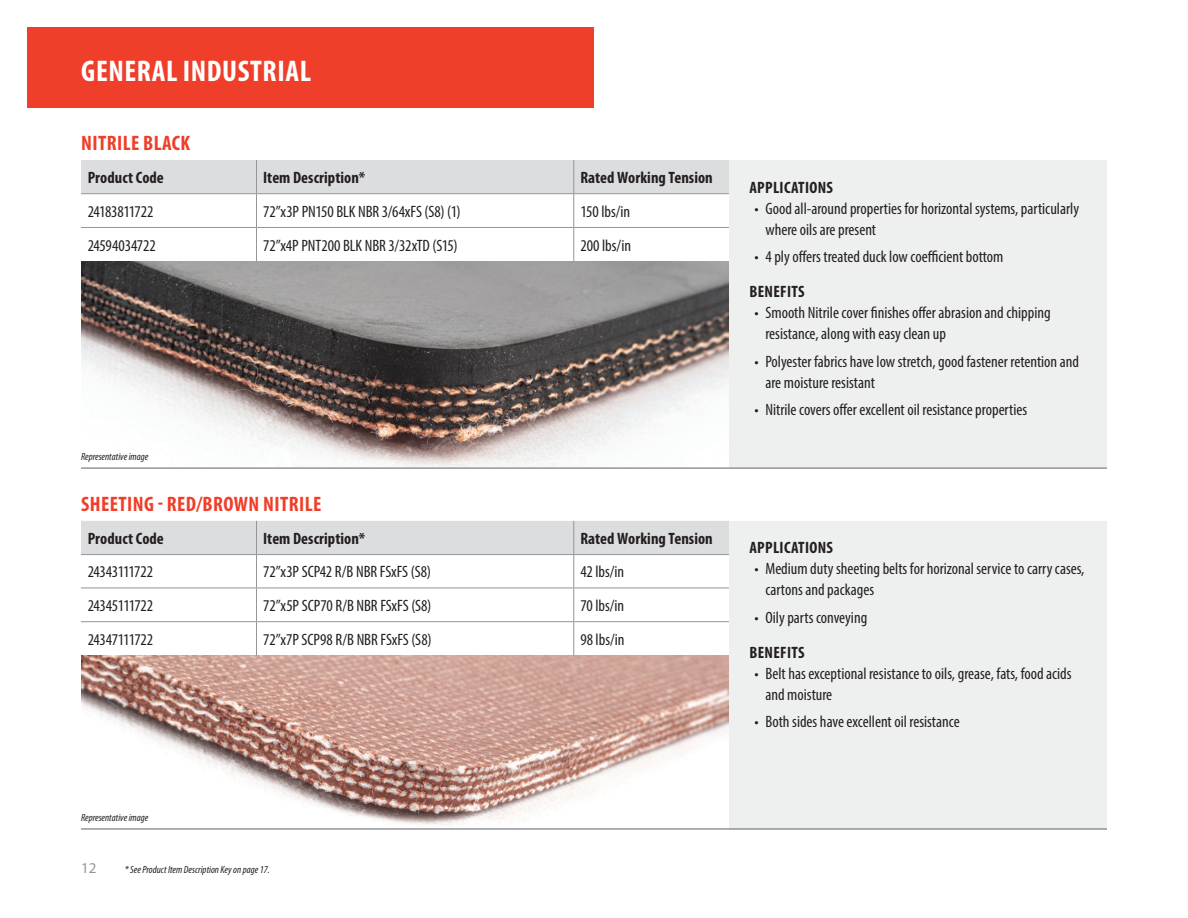
<style>
.page{position:relative;width:1188px;height:918px;background:#fff}
.page>*{position:absolute;margin:0;border:0;box-sizing:border-box;transform-origin:0 0}
.t1{font:700 condensed 30px "Myriad Pro";letter-spacing:.02em;color:#fff}
.t2{font:700 condensed 21px "Myriad Pro";letter-spacing:.02em;color:#ef3e29}
.t3{font:condensed 16.5px/21px "Myriad Pro";color:#231f20}
.t4{font:700 condensed 16.5px "Myriad Pro";letter-spacing:.005em;color:#231f20}
.t5{font:condensed 16.5px "Myriad Pro";letter-spacing:-.02em;color:#231f20}
.t6{font:15px "Myriad Pro";color:#939598}
.t7{font:italic condensed 10.5px "Myriad Pro";color:#231f20}
</style>
<div class="page">
<img style="left:81px;top:655px;width:648px;height:171px">
<div style="left:81px;top:160px;width:648px;height:33px;background:#dcdddf"></div>
<hr style="left:256px;top:160px;width:1px;height:33px;background:#939598">
<hr style="left:573px;top:160px;width:1px;height:33px;background:#939598">
<hr style="left:81px;top:193px;width:175px;height:1px;background:#939598">
<hr style="left:256px;top:193px;width:318px;height:1px;background:#939598">
<hr style="left:256px;top:194px;width:1px;height:33px;background:#939598">
<hr style="left:574px;top:193px;width:155px;height:1px;background:#939598">
<hr style="left:573px;top:194px;width:1px;height:33px;background:#939598">
<hr style="left:81px;top:227px;width:175px;height:1px;background:#939598">
<hr style="left:256px;top:227px;width:318px;height:1px;background:#939598">
<hr style="left:256px;top:228px;width:1px;height:33px;background:#939598">
<hr style="left:574px;top:227px;width:155px;height:1px;background:#939598">
<hr style="left:573px;top:228px;width:1px;height:33px;background:#939598">
<img style="left:81px;top:261px;width:648px;height:206px">
<div style="left:729px;top:160px;width:378px;height:309px;background:#eeefef"></div>
<div style="left:81px;top:521px;width:648px;height:33px;background:#dcdddf"></div>
<hr style="left:256px;top:521px;width:1px;height:33px;background:#939598">
<hr style="left:573px;top:521px;width:1px;height:33px;background:#939598">
<hr style="left:81px;top:554px;width:175px;height:1px;background:#939598">
<hr style="left:256px;top:554px;width:318px;height:1px;background:#939598">
<hr style="left:256px;top:555px;width:1px;height:33px;background:#939598">
<hr style="left:574px;top:554px;width:155px;height:1px;background:#939598">
<hr style="left:573px;top:555px;width:1px;height:33px;background:#939598">
<hr style="left:81px;top:588px;width:175px;height:1px;background:#939598">
<hr style="left:256px;top:588px;width:318px;height:1px;background:#939598">
<hr style="left:256px;top:588px;width:1px;height:33px;background:#939598">
<hr style="left:574px;top:588px;width:155px;height:1px;background:#939598">
<hr style="left:573px;top:588px;width:1px;height:33px;background:#939598">
<hr style="left:81px;top:621px;width:175px;height:1px;background:#939598">
<hr style="left:256px;top:621px;width:318px;height:1px;background:#939598">
<hr style="left:256px;top:622px;width:1px;height:33px;background:#939598">
<hr style="left:574px;top:621px;width:155px;height:1px;background:#939598">
<hr style="left:573px;top:622px;width:1px;height:33px;background:#939598">
<div style="left:729px;top:521px;width:378px;height:309px;background:#eeefef"></div>
<div style="left:27px;top:27px;width:567px;height:81px;background:#ef3e29"></div>
<hr style="left:81px;top:467px;width:1026px;height:2px;background:#939598">
<hr style="left:81px;top:828px;width:1026px;height:2px;background:#939598">
<h1 class="t1" style="left:81px;top:54px;width:231px">GENERAL INDUSTRIAL</h1>
<p class="t2" style="left:81px;top:131px;width:111px">NITRILE BLACK</p>
<p class="t4" style="left:88px;top:168px;width:78px">Product Code</p>
<p class="t4" style="left:263px;top:168px;width:103px">Item Description*</p>
<p class="t4" style="left:580px;top:168px;width:134px">Rated Working Tension</p>
<p class="t3" style="left:88px;top:201px;width:67px">24183811722</p>
<p class="t3" style="left:263px;top:201px;width:199px">72”x3P PN150 BLK NBR 3/64xFS (S8) (1)</p>
<p class="t3" style="left:580px;top:201px;width:51px">150 lbs/in</p>
<p class="t3" style="left:88px;top:234px;width:70px">24594034722</p>
<p class="t3" style="left:263px;top:234px;width:196px">72”x4P PNT200 BLK NBR 3/32xTD (S15)</p>
<p class="t3" style="left:580px;top:234px;width:52px">200 lbs/in</p>
<p class="t7" style="left:81px;top:451px;width:69px">Representative image</p>
<p class="t2" style="left:81px;top:492px;width:242px">SHEETING - RED/BROWN NITRILE</p>
<p class="t4" style="left:88px;top:529px;width:78px">Product Code</p>
<p class="t4" style="left:263px;top:529px;width:103px">Item Description*</p>
<p class="t4" style="left:580px;top:529px;width:134px">Rated Working Tension</p>
<p class="t5" style="left:88px;top:562px;width:67px">24343111722</p>
<p class="t3" style="left:263px;top:561px;width:169px">72”x3P SCP42 R/B NBR FSxFS (S8)</p>
<p class="t3" style="left:580px;top:561px;width:45px">42 lbs/in</p>
<p class="t3" style="left:88px;top:595px;width:67px">24345111722</p>
<p class="t3" style="left:263px;top:595px;width:170px">72”x5P SCP70 R/B NBR FSxFS (S8)</p>
<p class="t3" style="left:580px;top:595px;width:45px">70 lbs/in</p>
<p class="t3" style="left:88px;top:629px;width:67px">24347111722</p>
<p class="t3" style="left:263px;top:629px;width:170px">72”x7P SCP98 R/B NBR FSxFS (S8)</p>
<p class="t3" style="left:580px;top:629px;width:46px">98 lbs/in</p>
<p class="t7" style="left:81px;top:812px;width:69px">Representative image</p>
<p class="t6" style="left:81px;top:859px;width:17px">12</p>
<p class="t7" style="left:125px;top:863px;width:147px">* See Product Item Description Key on page 17.</p>
<p class="t4" style="left:749px;top:178px;width:85px">APPLICATIONS</p>
<p class="t3" style="left:765px;top:197px;width:315px;text-indent:-11px">• Good all-around properties for horizontal systems, particularly where oils are present</p>
<p class="t3" style="left:755px;top:246px;width:250px">• 4 ply offers treated duck low coefficient bottom</p>
<p class="t4" style="left:749px;top:282px;width:57px">BENEFITS</p>
<p class="t3" style="left:765px;top:302px;width:287px;text-indent:-11px">• Smooth Nitrile cover finishes offer abrasion and chipping resistance, along with easy clean up</p>
<p class="t3" style="left:765px;top:350px;width:315px;text-indent:-11px">• Polyester fabrics have low stretch, good fastener retention and are moisture resistant</p>
<p class="t3" style="left:755px;top:399px;width:274px">• Nitrile covers offer excellent oil resistance properties</p>
<p class="t4" style="left:749px;top:539px;width:85px">APPLICATIONS</p>
<p class="t3" style="left:765px;top:558px;width:321px;text-indent:-11px">• Medium duty sheeting belts for horizonal service to carry cases, cartons and packages</p>
<p class="t3" style="left:755px;top:607px;width:114px">• Oily parts conveying</p>
<p class="t4" style="left:749px;top:643px;width:57px">BENEFITS</p>
<p class="t3" style="left:765px;top:663px;width:308px;text-indent:-11px">• Belt has exceptional resistance to oils, grease, fats, food acids and moisture</p>
<p class="t3" style="left:755px;top:711px;width:207px">• Both sides have excellent oil resistance</p>
</div>
